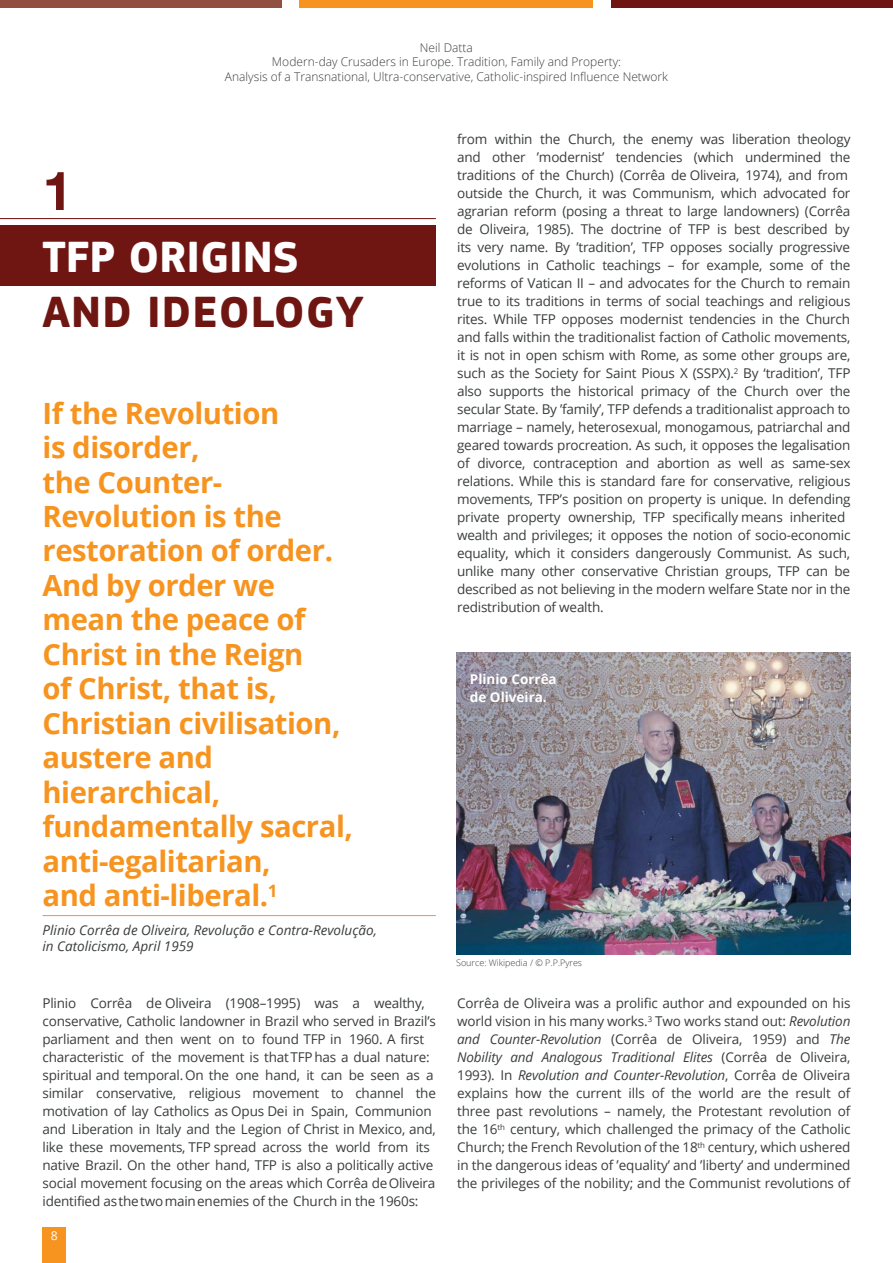
<style>
.page{position:relative;width:893px;height:1263px;background:#fff}
.page>*{position:absolute;margin:0;border:0;box-sizing:border-box;transform-origin:0 0}
.t1{font:700 54px "Helvetica Neue";color:#6f1612}
.t2{font:700 45px "PF Square Sans Pro";letter-spacing:.02em;color:#6f1612}
.t3{font:700 45px "PF Square Sans Pro";color:#fff}
.t4{font:700 29.25px/34.5px "Open Sans";letter-spacing:-.015em;color:#f7941f}
.t5{font:13.5px/18px "Open Sans";letter-spacing:-.015em;color:#3a3d3d}
.t6{font:italic 13.5px/16.5px "Open Sans";color:#3a3d3d}
.t7{font:700 13.5px/18px "Open Sans";color:#fff}
.t8{font:12.15px "Open Sans";color:#fff}
.t9{font:300 12px/14.4px "Open Sans";color:#3a3d3d;text-align:center}
.t10{font:300 9px "Open Sans";color:#3a3d3d}
.s1{font-style:italic}
</style>
<div class="page">
<div style="left:0;top:0;width:282px;height:7px;background:#914f3f"></div>
<div style="left:611px;top:0;width:282px;height:7px;background:#6f1612"></div>
<div style="left:300px;top:0;width:293px;height:7px;background:#f7941f"></div>
<div style="left:43px;top:1227px;width:23px;height:36px;background:#f7941f"></div>
<hr style="left:43px;top:915px;width:393px;height:1px;background:#f7941f">
<div style="left:0;top:226px;width:436px;height:60px;background:#6f1612"></div>
<hr style="left:0;top:218px;width:436px;height:1px;background:#6f1612">
<img style="left:456px;top:652px;width:394px;height:303px">
<p class="t9" style="left:225px;top:40px;width:445px">Neil Datta<br>Modern-day Crusaders in Europe. Tradition, Family and Property:<br>Analysis of a Transnational, Ultra-conservative, Catholic-inspired Influence Network</p>
<h1 class="t1" style="left:43px;top:148px;width:32px">1</h1>
<h2 class="t3" style="left:43px;top:231px;width:258px">TFP ORIGINS</h2>
<h2 class="t2" style="left:43px;top:285px;width:323px">AND IDEOLOGY</h2>
<p class="t4" style="left:43px;top:395px;width:312px">If the Revolution<br>is disorder,<br>the Counter-<br>Revolution is the restoration of order.<br>And by order we mean the peace of<br>Christ in the Reign<br>of Christ, that is,<br>Christian civilisation, austere and hierarchical, fundamentally sacral, anti-egalitarian,<br>and anti-liberal.<sup>1</sup></p>
<p class="t6" style="left:43px;top:921px;width:336px">Plinio Corrêa de Oliveira, Revolução e Contra-Revolução, in Catolicismo, April 1959</p>
<p class="t5" style="left:43px;top:994px;width:395px">Plinio Corrêa de Oliveira (1908–1995) was a wealthy, conservative, Catholic landowner in Brazil who served in Brazil’s parliament and then went on to found TFP in 1960. A first characteristic of the movement is thatTFPhas a dual nature: spiritual and temporal.On the one hand, it can be seen as a similar conservative, religious movement to channel the motivation of lay Catholics as Opus Dei in Spain, Communion and Liberation in Italy and the Legion of Christ in Mexico, and, like these movements, TFP spread across the world from its native Brazil. On the other hand, TFP is also a politically active social movement focusing on the areas which Corrêa deOliveira identified asthetwomainenemies of the Church in the 1960s:</p>
<p class="t8" style="left:51px;top:1227px;width:8px">8</p>
<p class="t5" style="left:457px;top:130px;width:395px">from within the Church, the enemy was liberation theology and other ’modernist’ tendencies (which undermined the traditions of the Church) (Corrêa de Oliveira, 1974), and from outside the Church, it was Communism, which advocated for agrarian reform (posing a threat to large landowners) (Corrêa de Oliveira, 1985). The doctrine of TFP is best described by its very name. By ’tradition’, TFP opposes socially progressive evolutions in Catholic teachings – for example, some of the reforms of Vatican II – and advocates for the Church to remain true to its traditions in terms of social teachings and religious rites. While TFP opposes modernist tendencies in the Church and falls within the traditionalist faction of Catholic movements, it is not in open schism with Rome, as some other groups are, such as the Society for Saint Pious X (SSPX).<sup>2</sup> By ‘tradition’, TFP also supports the historical primacy of the Church over the secular State. By ’family’, TFP defends a traditionalist approach to marriage – namely, heterosexual, monogamous, patriarchal and geared towards procreation. As such, it opposes the legalisation of divorce, contraception and abortion as well as same-sex relations. While this is standard fare for conservative, religious movements, TFP’s position on property is unique. In defending private property ownership, TFP specifically means inherited wealth and privileges; it opposes the notion of socio-economic equality, which it considers dangerously Communist. As such, unlike many other conservative Christian groups, TFP can be described as not believing in the modern welfare State nor in the redistribution of wealth.</p>
<p class="t7" style="left:470px;top:670px;width:88px">Plinio Corrêa de Oliveira.</p>
<p class="t10" style="left:456px;top:956px;width:128px">Source: Wikipedia / © P.P.Pyres</p>
<p class="t5" style="left:457px;top:994px;width:395px;text-align:justify">Corrêa de Oliveira was a prolific author and expounded on his world vision in his many works.<sup>3</sup> Two works stand out: <span class="s1">Revolution and Counter-Revolution</span> (Corrêa de Oliveira, 1959) and <span class="s1">The Nobility and Analogous Traditional Elites</span> (Corrêa de Oliveira, 1993). In <span class="s1">Revolution and Counter-Revolution</span>, Corrêa de Oliveira explains how the current ills of the world are the result of three past revolutions – namely, the Protestant revolution of the 16<sup>th</sup> century, which challenged the primacy of the Catholic Church; the French Revolution of the 18<sup>th</sup> century, which ushered in the dangerous ideas of ’equality’ and ’liberty’ and undermined the privileges of the nobility; and the Communist revolutions of</p>
</div>
